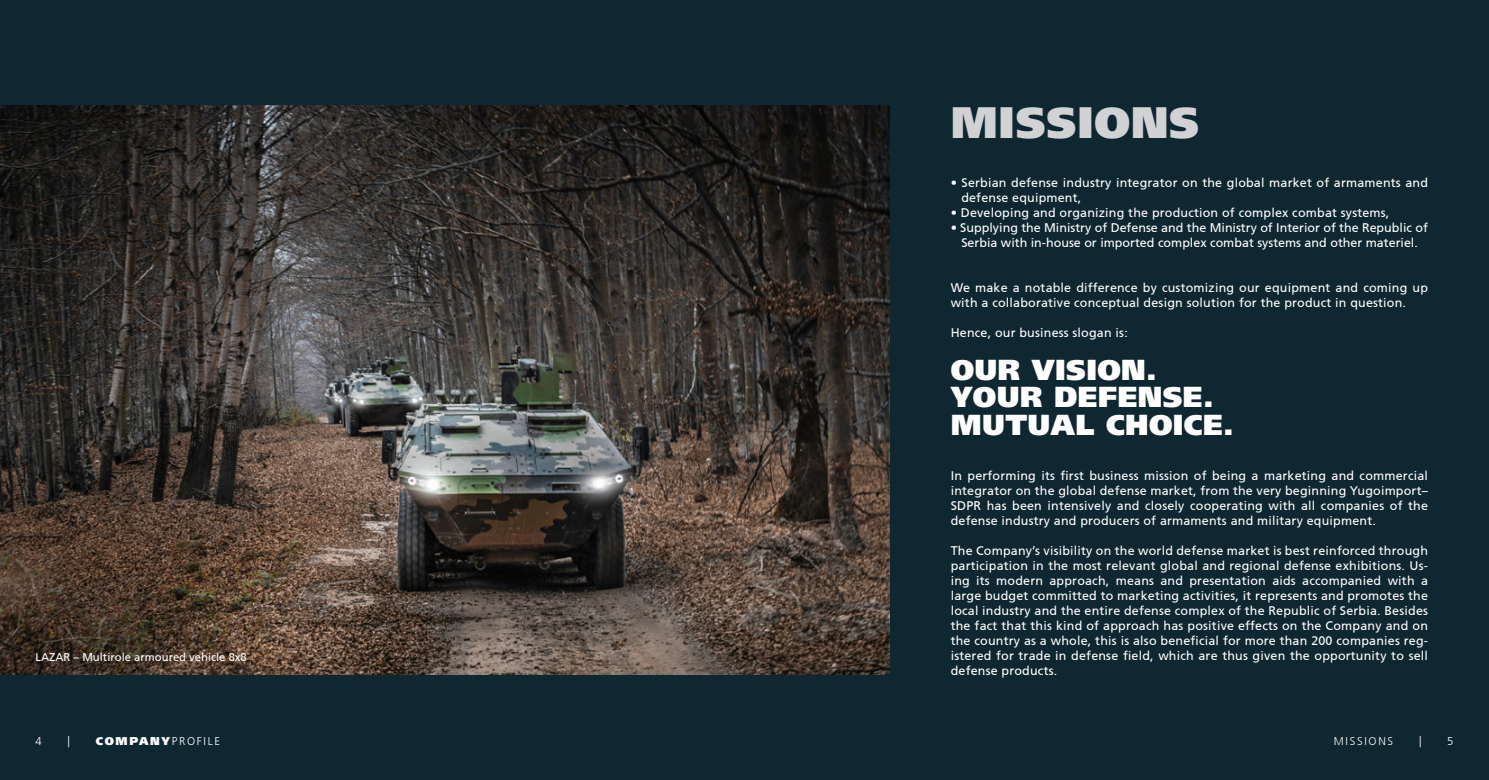
<style>
.page{position:relative;width:1489px;height:780px;background:#fff}
.page>*{position:absolute;margin:0;border:0;box-sizing:border-box;transform-origin:0 0}
.t1{font:900 43.75px "Frutiger LT";letter-spacing:.02em;color:#d1d2d4}
.t2{font:900 28.75px "Frutiger LT";letter-spacing:.015em;color:#fff}
.t3{font:12.5px/15px "Frutiger CE";letter-spacing:.015em;color:#fff}
.t4{font:11.25px "Frutiger CE";color:#fff}
.t5{font:900 11.25px "Frutiger LT";letter-spacing:.15em;color:#fff}
.t6{font:300 11.25px "Frutiger CE";letter-spacing:.15em;color:#fff}
.s1{font-family:"Frutiger CE";font-weight:300}
</style>
<div class="page">
<div style="left:744px;top:0;width:744px;height:780px;background:#0f2730"></div>
<div style="left:0;top:0;width:744px;height:780px;background:#0f2730"></div>
<img style="left:0;top:105px;width:889px;height:570px">
<p class="t4" style="left:35px;top:651px;width:213px">LAZAR – Multirole armoured vehicle 8x8</p>
<p class="t1" style="left:950px;top:96px;width:250px">MISSIONS</p>
<p class="t3" style="left:961px;top:175px;width:468px;text-indent:-11px">• Serbian defense industry integrator on the global market of armaments and defense equipment,</p>
<p class="t3" style="left:950px;top:205px;width:440px">• Developing and organizing the production of complex combat systems,</p>
<p class="t3" style="left:950px;top:220px;width:478px;text-align:center">• Supplying the Ministry of Defense and the Ministry of Interior of the Republic of<br>Serbia with in-house or imported complex combat systems and other materiel.</p>
<p class="t3" style="left:950px;top:280px;width:479px">We make a notable difference by customizing our equipment and coming up with a collaborative conceptual design solution for the product in question.</p>
<p class="t3" style="left:950px;top:325px;width:178px">Hence, our business slogan is:</p>
<p class="t2" style="left:950px;top:352px;width:208px">OUR VISION.</p>
<p class="t2" style="left:950px;top:379px;width:264px">YOUR DEFENSE.</p>
<p class="t2" style="left:950px;top:407px;width:284px">MUTUAL CHOICE.</p>
<p class="t3" style="left:950px;top:468px;width:479px;text-align:justify">In performing its first business mission of being a marketing and commercial integrator on the global defense market, from the very beginning Yugoimport– SDPR has been intensively and closely cooperating with all companies of the defense industry and producers of armaments and military equipment.</p>
<p class="t3" style="left:950px;top:543px;width:479px;text-align:justify">The Company’s visibility on the world defense market is best reinforced through participation in the most relevant global and regional defense exhibitions. Us&shy;ing its modern approach, means and presentation aids accompanied with a large budget committed to marketing activities, it represents and promotes the local industry and the entire defense complex of the Republic of Serbia. Besides the fact that this kind of approach has positive effects on the Company and on the country as a whole, this is also beneficial for more than 200 companies reg&shy;istered for trade in defense field, which are thus given the opportunity to sell defense products.</p>
<p class="t6" style="left:35px;top:734px;width:8px">4</p>
<p class="t6" style="left:67px;top:734px;width:4px">|</p>
<p class="t5" style="left:96px;top:733px;width:126px">COMPANY<span class="s1">PROFILE</span></p>
<p class="t6" style="left:1333px;top:734px;width:61px">MISSIONS</p>
<p class="t6" style="left:1418px;top:734px;width:4px">|</p>
<p class="t6" style="left:1447px;top:734px;width:8px">5</p>
</div>
